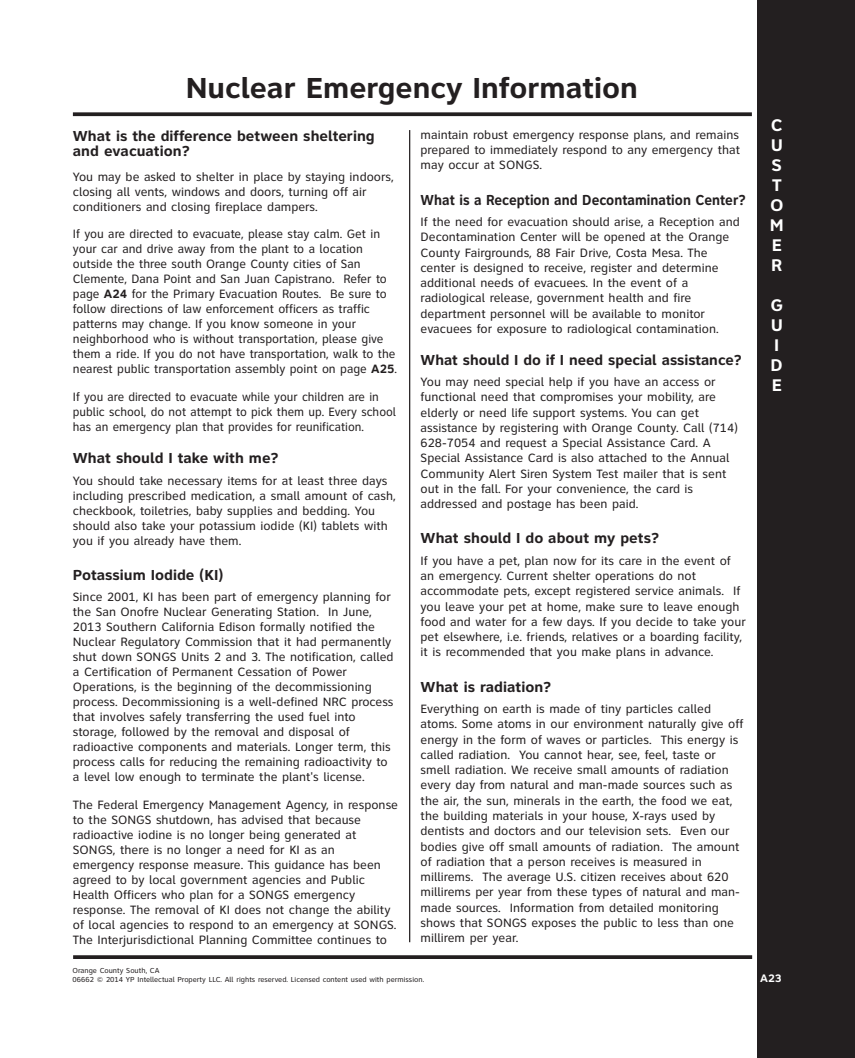
<style>
.page{position:relative;width:855px;height:1058px;background:#fff}
.page>*{position:absolute;margin:0;border:0;box-sizing:border-box;transform-origin:0 0}
.t1{font:700 30px "Clearview ATT";color:#231f20}
.t2{font:700 17.5px/20px "Clearview ATT";color:#fff}
.t3{font:700 15px/15px "Clearview ATT";color:#231f20}
.t4{font:700 15px "Clearview ATT";color:#231f20;scale:.9 1}
.t5{font:12.5px/15.2px "Clearview ATT";color:#231f20}
.t6{font:12.5px/15px "Clearview ATT";color:#231f20;scale:.95 1}
.t7{font:700 11.25px "Clearview ATT";color:#fff}
.t8{font:7.5px/9px "Clearview ATT";color:#231f20}
.s1{font-weight:700}
</style>
<div class="page">
<div style="left:758px;top:0;width:97px;height:1058px;background:#231f20"></div>
<svg style="left:73px;top:955px;width:679px;height:4px;background:#302c2d"></svg>
<svg style="left:73px;top:112px;width:679px;height:4px;background:#363233"></svg>
<hr style="left:409px;top:130px;width:1px;height:812px;background:#231f20">
<h1 class="t1" style="left:186px;top:73px;width:454px">Nuclear Emergency Information</h1>
<p class="t3" style="left:73px;top:129px;width:303px">What is the difference between sheltering and evacuation?</p>
<p class="t5" style="left:73px;top:170px;width:322px">You may be asked to shelter in place by staying indoors, closing all vents, windows and doors, turning off air conditioners and closing fireplace dampers.</p>
<p class="t5" style="left:73px;top:227px;width:326px">If you are directed to evacuate, please stay calm. Get in your car and drive away from the plant to a location outside the three south Orange County cities of San Clemente, Dana Point and San Juan Capistrano. Refer to page <span class="s1">A24</span> for the Primary Evacuation Routes. Be sure to follow directions of law enforcement officers as traffic patterns may change. If you know someone in your neighborhood who is without transportation, please give them a ride. If you do not have transportation, walk to the nearest public transportation assembly point on page <span class="s1">A25</span>.</p>
<p class="t6" style="left:73px;top:390px;width:342px">If you are directed to evacuate while your children are in public school, do not attempt to pick them up. Every school has an emergency plan that provides for reunification.</p>
<p class="t3" style="left:73px;top:452px;width:207px">What should I take with me?</p>
<p class="t5" style="left:73px;top:474px;width:324px">You should take necessary items for at least three days including prescribed medication, a small amount of cash, checkbook, toiletries, baby supplies and bedding. You should also take your potassium iodide (KI) tablets with you if you already have them.</p>
<p class="t3" style="left:73px;top:568px;width:152px">Potassium Iodide (KI)</p>
<p class="t5" style="left:73px;top:590px;width:322px">Since 2001, KI has been part of emergency planning for the San Onofre Nuclear Generating Station. In June, 2013 Southern California Edison formally notified the Nuclear Regulatory Commission that it had permanently shut down SONGS Units 2 and 3. The notification, called a Certification of Permanent Cessation of Power Operations, is the beginning of the decommissioning process. Decommissioning is a well-defined NRC process that involves safely transferring the used fuel into storage, followed by the removal and disposal of radioactive components and materials. Longer term, this process calls for reducing the remaining radioactivity to a level low enough to terminate the plant's license.</p>
<p class="t5" style="left:73px;top:797px;width:327px">The Federal Emergency Management Agency, in response to the SONGS shutdown, has advised that because radioactive iodine is no longer being generated at SONGS, there is no longer a need for KI as an emergency response measure. This guidance has been agreed to by local government agencies and Public Health Officers who plan for a SONGS emergency response. The removal of KI does not change the ability of local agencies to respond to an emergency at SONGS.<br>The Interjurisdictional Planning Committee continues to</p>
<p class="t5" style="left:421px;top:128px;width:321px;text-align:justify">maintain robust emergency response plans, and remains prepared to immediately respond to any emergency that may occur at SONGS.</p>
<p class="t4" style="left:421px;top:192px;width:363px">What is a Reception and Decontamination Center?</p>
<p class="t5" style="left:421px;top:215px;width:321px">If the need for evacuation should arise, a Reception and Decontamination Center will be opened at the Orange County Fairgrounds, 88 Fair Drive, Costa Mesa. The center is designed to receive, register and determine additional needs of evacuees. In the event of a radiological release, government health and fire department personnel will be available to monitor evacuees for exposure to radiological contamination.</p>
<p class="t3" style="left:421px;top:353px;width:323px">What should I do if I need special assistance?</p>
<p class="t5" style="left:421px;top:375px;width:319px">You may need special help if you have an access or functional need that compromises your mobility, are elderly or need life support systems. You can get assistance by registering with Orange County. Call (714)<br>628-7054 and request a Special Assistance Card. A Special Assistance Card is also attached to the Annual Community Alert Siren System Test mailer that is sent out in the fall. For your convenience, the card is addressed and postage has been paid.</p>
<p class="t3" style="left:421px;top:532px;width:240px">What should I do about my pets?</p>
<p class="t5" style="left:421px;top:554px;width:327px">If you have a pet, plan now for its care in the event of an emergency. Current shelter operations do not accommodate pets, except registered service animals. If you leave your pet at home, make sure to leave enough food and water for a few days. If you decide to take your pet elsewhere, i.e. friends, relatives or a boarding facility, it is recommended that you make plans in advance.</p>
<p class="t3" style="left:421px;top:680px;width:132px">What is radiation?</p>
<p class="t5" style="left:421px;top:702px;width:324px">Everything on earth is made of tiny particles called atoms. Some atoms in our environment naturally give off energy in the form of waves or particles. This energy is called radiation. You cannot hear, see, feel, taste or smell radiation. We receive small amounts of radiation every day from natural and man-made sources such as the air, the sun, minerals in the earth, the food we eat, the building materials in your house, X-rays used by dentists and doctors and our television sets. Even our bodies give off small amounts of radiation. The amount of radiation that a person receives is measured in millirems. The average U.S. citizen receives about 620 millirems per year from these types of natural and man&shy;made sources. Information from detailed monitoring shows that SONGS exposes the public to less than one millirem per year.</p>
<p class="t8" style="left:72px;top:966px;width:353px">Orange County South, CA<br>06662 © 2014 YP Intellectual Property LLC. All rights reserved. Licensed content used with permission.</p>
<h2 class="t2" style="left:770px;top:117px;width:15px">C<br>U<br>S<br>T<br>O<br>M<br>E<br>R</h2>
<h2 class="t2" style="left:770px;top:297px;width:14px">G<br>U<br>I<br>D<br>E</h2>
<p class="t7" style="left:760px;top:972px;width:23px">A23</p>
</div>
